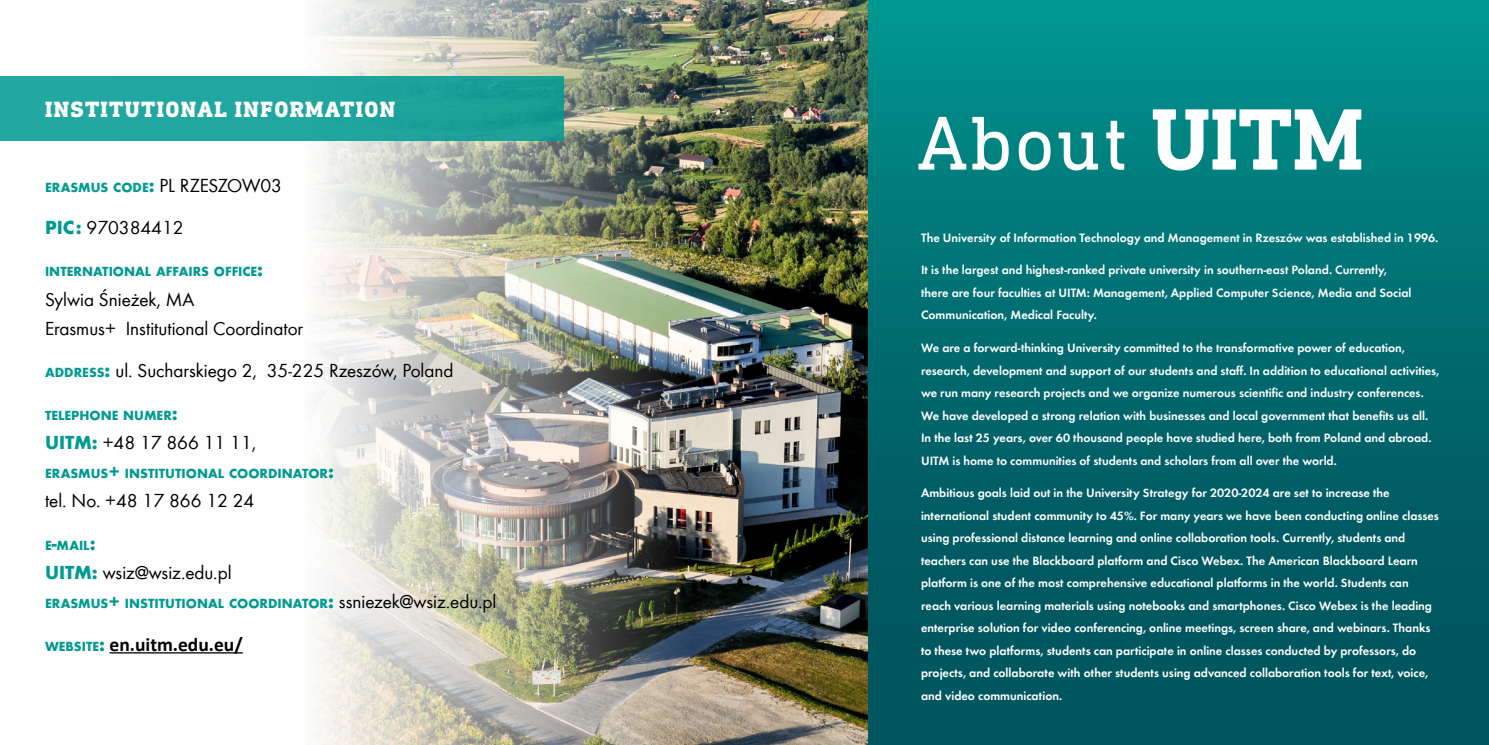
<style>
.page{position:relative;width:1489px;height:745px;background:#fff}
.page>*{position:absolute;margin:0;border:0;box-sizing:border-box;transform-origin:0 0}
.t1{font:77.5px "DIN Next Slab Pro";letter-spacing:.03em;color:#fff}
.t2{font:800 22.5px "DIN Next Slab Pro";letter-spacing:.06em;color:#fff}
.t3{font:19.5px/29.2px "Futura Boo";color:#000}
.t4{font:700 19.5px "Calibri";color:#000}
.t5{font:700 13.62px "Futura";color:#009a93}
.t6{font:12.5px/22.5px "Futura Dem";color:#fff}
.s1{font-size:19.5px}
.s2{font-family:"Futura Boo";font-weight:400;font-size:19.5px;color:#000}
.s3{font-family:"Futura";font-weight:700;color:#009a93}
.s4{font-family:"Futura";font-weight:700;font-size:13.62px;color:#009a93}
.s5{font-family:"Futura";font-size:13.62px;color:#009a93}
.s6{font-family:"Futura";color:#009a93}
.s7{font-weight:700;font-size:88.5px}
</style>
<div class="page">
<img style="left:117px;top:0;width:751px;height:744px">
<div style="left:0;top:76px;width:563px;height:64px;background:linear-gradient(to right,#24aaa5,#199f96)"></div>
<div style="left:868px;top:0;width:620px;height:744px;background:linear-gradient(to bottom,#008f8b,#004b57)"></div>
<hr style="left:110px;top:651px;width:133px;height:2px;background:#000">
<h2 class="t2" style="left:45px;top:95px;width:352px">INSTITUTIONAL INFORMATION</h2>
<p class="t5" style="left:45px;top:177px;width:238px">ERASMUS CODE<span class="s1">:</span> <span class="s2">PL RZESZOW03</span></p>
<h3 class="t3" style="left:45px;top:212px;width:140px"><span class="s3">PIC:</span> 970384412</h3>
<p class="t5" style="left:45px;top:262px;width:220px">INTERNATIONAL AFFAIRS OFFICE<span class="s1">:</span></p>
<h3 class="t3" style="left:45px;top:283px;width:260px">Sylwia Śnieżek, MA<br>Erasmus+ Institutional Coordinator</h3>
<h3 class="t3" style="left:45px;top:355px;width:410px"><span class="s4">ADDRESS</span><span class="s3">:</span> ul. Sucharskiego 2, 35-225 Rzeszów, Poland</h3>
<p class="t5" style="left:45px;top:405px;width:134px">TELEPHONE NUMER<span class="s1">:</span></p>
<h3 class="t3" style="left:45px;top:426px;width:213px"><span class="s3">UITM:</span> +48 17 866 11 11,</h3>
<p class="t5" style="left:45px;top:463px;width:290px">ERASMUS<span class="s1">+</span> INSTITUTIONAL COORDINATOR<span class="s1">:</span></p>
<h3 class="t3" style="left:45px;top:485px;width:211px">tel. No. +48 17 866 12 24</h3>
<p class="t5" style="left:45px;top:535px;width:52px">E<span class="s1">-</span>MAIL<span class="s1">:</span></p>
<h3 class="t3" style="left:45px;top:556px;width:188px"><span class="s3">UITM:</span> wsiz@wsiz.edu.pl</h3>
<p class="t5" style="left:45px;top:593px;width:453px">ERASMUS<span class="s1">+</span> INSTITUTIONAL COORDINATOR<span class="s1">:</span> <span class="s2">ssniezek@wsiz.edu.pl</span></p>
<h3 class="t4" style="left:45px;top:630px;width:199px"><span class="s5">WEBSITE</span><span class="s6">:</span> en.uitm.edu.eu/</h3>
<h1 class="t1" style="left:917px;top:98px;width:447px">About <span class="s7">UITM</span></h1>
<p class="t6" style="left:921px;top:225px;width:519px">The University of Information Technology and Management in Rzeszów was established in 1996.</p>
<p class="t6" style="left:921px;top:258px;width:492px">It is the largest and highest-ranked private university in southern-east Poland. Currently, there are four faculties at UITM: Management, Applied Computer Science, Media and Social<br>Communication, Medical Faculty.</p>
<p class="t6" style="left:921px;top:335px;width:520px">We are a forward-thinking University committed to the transformative power of education, research, development and support of our students and staff. In addition to educational activities, we run many research projects and we organize numerous scientific and industry conferences.<br>We have developed a strong relation with businesses and local government that benefits us all.<br>In the last 25 years, over 60 thousand people have studied here, both from Poland and abroad.<br>UITM is home to communities of students and scholars from all over the world.</p>
<p class="t6" style="left:921px;top:480px;width:519px">Ambitious goals laid out in the University Strategy for 2020-2024 are set to increase the international student community to 45%. For many years we have been conducting online classes using professional distance learning and online collaboration tools. Currently, students and teachers can use the Blackboard platform and Cisco Webex. The American Blackboard Learn platform is one of the most comprehensive educational platforms in the world. Students can reach various learning materials using notebooks and smartphones. Cisco Webex is the leading enterprise solution for video conferencing, online meetings, screen share, and webinars. Thanks to these two platforms, students can participate in online classes conducted by professors, do projects, and collaborate with other students using advanced collaboration tools for text, voice, and video communication.</p>
</div>
